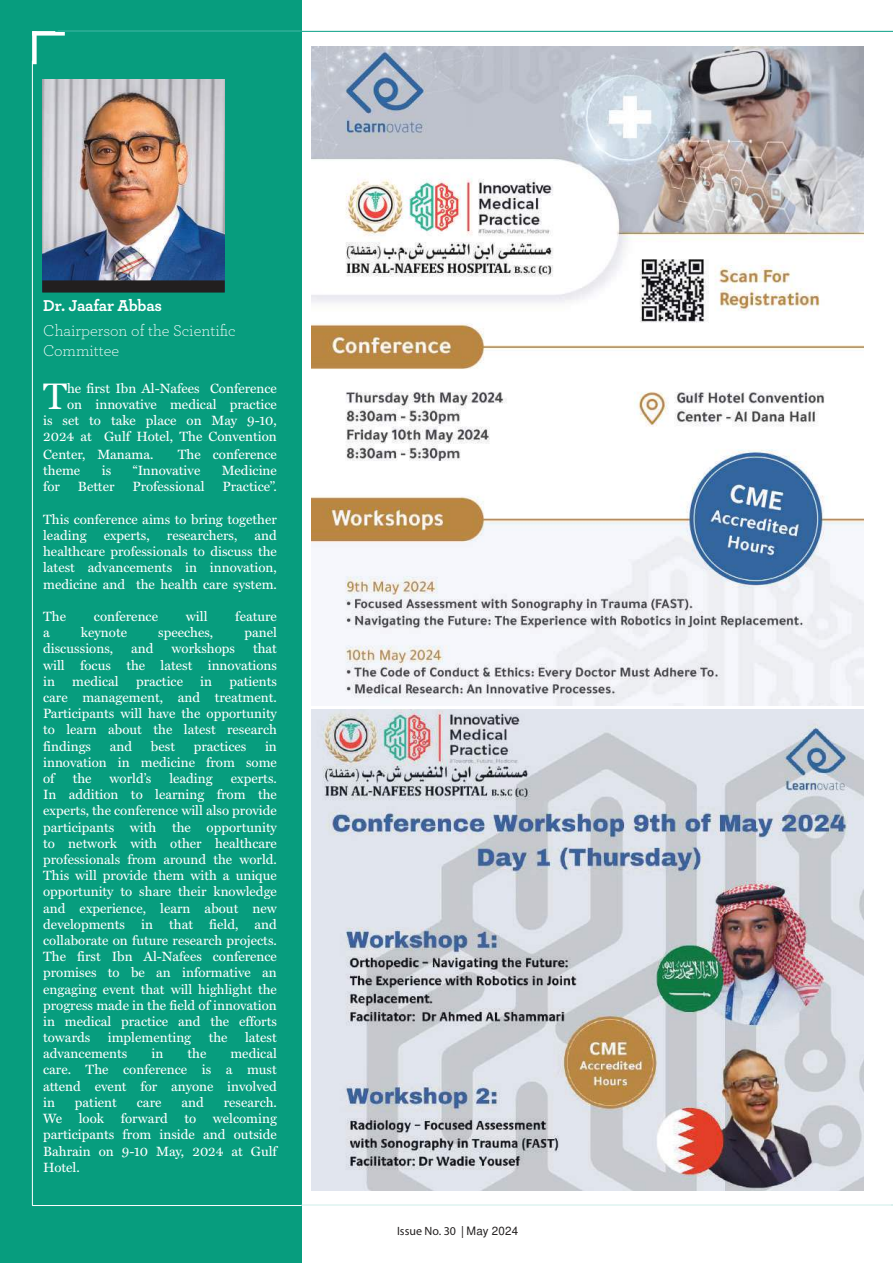
<style>
.page{position:relative;width:893px;height:1263px;background:#fff}
.page>*{position:absolute;margin:0;border:0;box-sizing:border-box;transform-origin:0 0}
.t1{font:37.2px "Miller Text";color:#fff}
.t2{font:300 16.5px/19.8px "Archer";color:#fff}
.t3{font:700 16.5px "Archer";letter-spacing:-.015em;color:#fff}
.t4{font:13.5px/16.2px "Miller Text";color:#fff;text-align:justify}
.t5{font:12px "Myriad Pro";color:#221f1f}
.s1{font-family:"Helvetica Neue";font-weight:300;font-size:11.55px}
</style>
<div class="page">
<div style="left:0;top:0;width:302px;height:1263px;background:#079d7e"></div>
<img style="left:42px;top:80px;width:183px;height:200px">
<div style="left:42px;top:280px;width:183px;height:13px;background:#221f1f"></div>
<hr style="left:32px;top:1205px;width:270px;height:1px;background:#fff">
<hr style="left:32px;top:61px;width:1px;height:1144px;background:#fff">
<div style="left:32px;top:31px;width:33px;height:5px;background:#fff"></div>
<div style="left:32px;top:31px;width:5px;height:33px;background:#fff"></div>
<img style="left:302px;top:1190px;width:589px;height:16px">
<img style="left:311px;top:709px;width:553px;height:481px">
<img style="left:311px;top:47px;width:553px;height:659px">
<hr style="left:55px;top:31px;width:838px;height:1px;background:#059f85">
<p class="t3" style="left:43px;top:298px;width:120px">Dr. Jaafar Abbas</p>
<p class="t2" style="left:43px;top:321px;width:194px">Chairperson of the Scientific<br>Committee</p>
<p class="t4" style="left:43px;top:381px;width:235px;text-align:right">he first Ibn Al-Nafees Conference<br>on innovative medical practice<br>is set to take place on May 9-10,<br>2024 at Gulf Hotel, The Convention</p>
<p class="t4" style="left:43px;top:447px;width:112px">Center, Manama.</p>
<p class="t4" style="left:178px;top:447px;width:101px">The conference</p>
<p class="t4" style="left:43px;top:463px;width:39px">theme</p>
<p class="t4" style="left:102px;top:463px;width:11px">is</p>
<p class="t4" style="left:133px;top:463px;width:69px">‘‘Innovative</p>
<p class="t4" style="left:222px;top:463px;width:57px">Medicine</p>
<p class="t4" style="left:43px;top:480px;width:18px">for</p>
<p class="t4" style="left:78px;top:480px;width:38px">Better</p>
<p class="t4" style="left:132px;top:480px;width:74px">Professional</p>
<p class="t4" style="left:223px;top:480px;width:56px">Practice’’.</p>
<p class="t4" style="left:43px;top:512px;width:235px">This conference aims to bring together leading</p>
<h1 class="t1" style="left:43px;top:381px;width:25px">T</h1>
<p class="t4" style="left:43px;top:528px;width:235px;text-indent:211px">and healthcare professionals to discuss the latest advancements in innovation, medicine and the health care system.</p>
<p class="t4" style="left:43px;top:609px;width:25px">The</p>
<p class="t4" style="left:94px;top:609px;width:66px">conference</p>
<p class="t4" style="left:186px;top:609px;width:23px">will</p>
<p class="t4" style="left:235px;top:609px;width:43px">feature</p>
<p class="t4" style="left:43px;top:625px;width:8px">a</p>
<p class="t4" style="left:81px;top:625px;width:48px">keynote</p>
<p class="t4" style="left:158px;top:625px;width:57px">speeches,</p>
<p class="t4" style="left:244px;top:625px;width:34px">panel</p>
<p class="t4" style="left:43px;top:642px;width:72px">discussions,</p>
<p class="t4" style="left:131px;top:642px;width:24px">and</p>
<p class="t4" style="left:172px;top:642px;width:65px">workshops</p>
<p class="t4" style="left:104px;top:528px;width:48px">experts,</p>
<p class="t4" style="left:167px;top:528px;width:72px">researchers,</p>
<p class="t4" style="left:43px;top:642px;width:235px;text-indent:210px">that will focus the latest innovations in</p>
<p class="t4" style="left:72px;top:674px;width:48px">medical</p>
<p class="t4" style="left:136px;top:674px;width:49px">practice</p>
<p class="t4" style="left:200px;top:674px;width:13px">in</p>
<p class="t4" style="left:43px;top:674px;width:235px;text-indent:186px">patients care management, and treatment.<br>Participants will have the opportunity to learn about the latest research findings</p>
<p class="t4" style="left:110px;top:739px;width:24px">and</p>
<p class="t4" style="left:151px;top:739px;width:26px">best</p>
<p class="t4" style="left:194px;top:739px;width:54px">practices</p>
<p class="t4" style="left:43px;top:739px;width:235px;text-indent:222px">in innovation in medicine from some of</p>
<p class="t4" style="left:73px;top:771px;width:20px">the</p>
<p class="t4" style="left:110px;top:771px;width:43px">world’s</p>
<p class="t4" style="left:169px;top:771px;width:45px">leading</p>
<p class="t4" style="left:43px;top:771px;width:235px;text-indent:188px">experts.<br>In addition to learning from the experts, the conference will also provide participants with the opportunity to network with other healthcare professionals from around the world.<br>This will provide them with a unique opportunity to share their knowledge and experience, learn about new developments in that field, and collaborate on future research projects.<br>The first Ibn Al-Nafees conference promises to be an informative an engaging event that will highlight the progress made in the field of innovation in medical practice and the efforts towards</p>
<p class="t4" style="left:108px;top:1030px;width:85px">implementing</p>
<p class="t4" style="left:209px;top:1030px;width:20px">the</p>
<p class="t4" style="left:245px;top:1030px;width:33px">latest</p>
<p class="t4" style="left:43px;top:1046px;width:86px">advancements</p>
<p class="t4" style="left:152px;top:1046px;width:13px">in</p>
<p class="t4" style="left:187px;top:1046px;width:20px">the</p>
<p class="t4" style="left:43px;top:1046px;width:235px;text-indent:187px">medical care. The conference is a must attend event for anyone involved in</p>
<p class="t4" style="left:43px;top:1095px;width:235px;text-indent:181px">research.<br>We look forward to welcoming participants from inside and outside Bahrain on 9-10 May, 2024 at Gulf Hotel.</p>
<p class="t4" style="left:75px;top:1095px;width:43px">patient</p>
<p class="t4" style="left:137px;top:1095px;width:26px">care</p>
<p class="t4" style="left:181px;top:1095px;width:24px">and</p>
<p class="t5" style="left:397px;top:1226px;width:123px">Issue No. 30 | <span class="s1">May 2024</span></p>
<p class="t5" style="left:395px;top:1228px;width:104px">Issue 02 | <span class="s1">July 2020</span></p>
</div>
